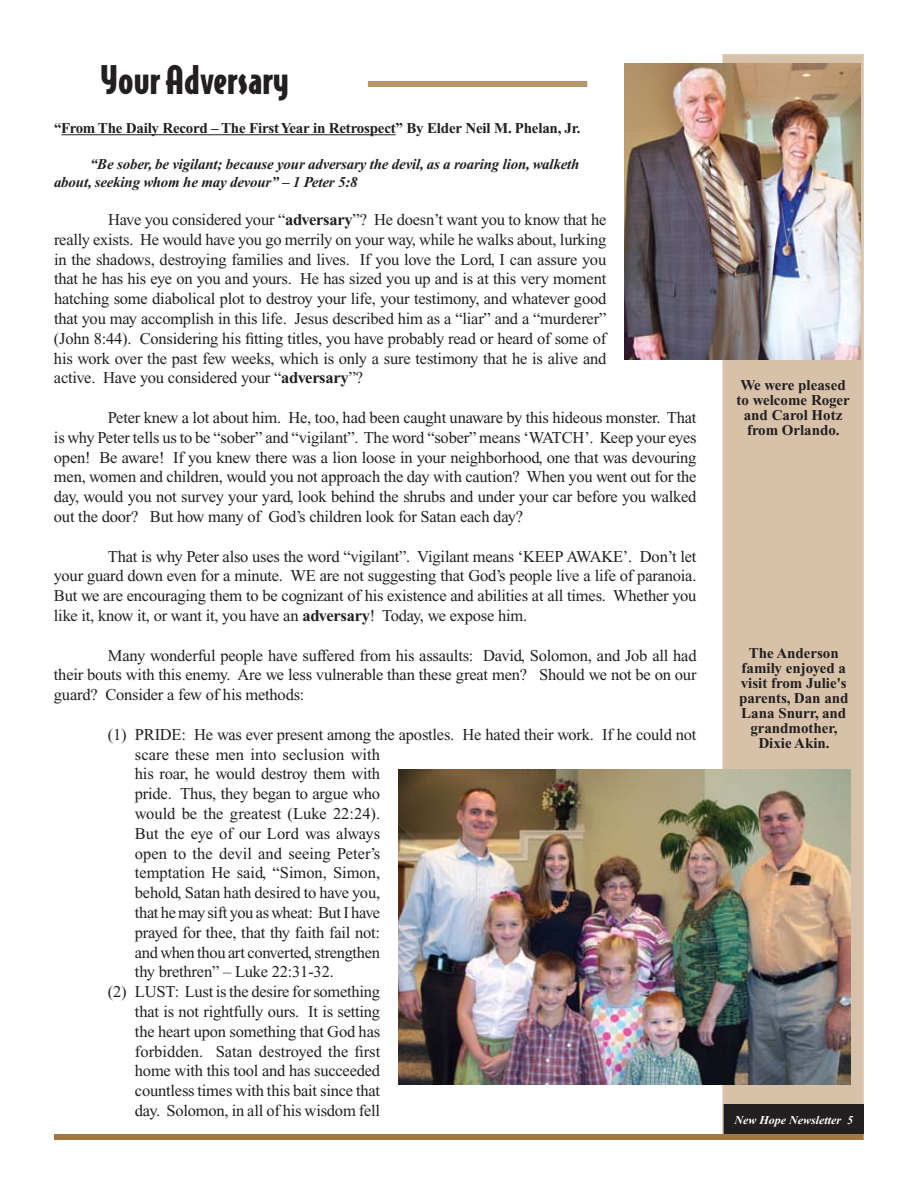
<style>
.page{position:relative;width:918px;height:1188px;background:#fff}
.page>*{position:absolute;margin:0;border:0;box-sizing:border-box;transform-origin:0 0}
.t1{font:37.5px "Bodega Sans Black Oldstyle";color:#231f20}
.t2{font:16.5px/19.8px "Times New Roman";letter-spacing:-.015em;color:#231f20;text-align:justify}
.t3{font:16.5px "Times New Roman";letter-spacing:.005em;color:#231f20}
.t4{font:700 15px/15px "Times New Roman";color:#231f20;text-align:center}
.t5{font:italic 700 15px/18px "Times New Roman";letter-spacing:-.015em;color:#231f20}
.t6{font:italic 700 12px "Times New Roman";color:#fff}
.s1{font-weight:700}
</style>
<div class="page">
<div style="left:54px;top:1134px;width:810px;height:6px;background:#a2763d"></div>
<hr style="left:61px;top:134px;width:335px;height:1px;background:#231f20">
<div style="left:722px;top:54px;width:142px;height:1080px;background:#d7c2a9;border:2px solid #dccab4"></div>
<div style="left:724px;top:1105px;width:139px;height:28px;background:#231f20"></div>
<div style="left:724px;top:1104px;width:140px;height:30px;border:2px solid #231f20"></div>
<img style="left:398px;top:770px;width:452px;height:314px">
<img style="left:624px;top:63px;width:237px;height:297px">
<div style="left:368px;top:81px;width:219px;height:6px;background:#b8966b"></div>
<h1 class="t1" style="left:100px;top:54px;width:190px">Your Adversary</h1>
<p class="t4" style="left:54px;top:121px;width:528px">“From The Daily Record – The First Year in Retrospect” By Elder Neil M. Phelan, Jr.</p>
<p class="t5" style="left:54px;top:155px;width:527px;text-indent:36px">“Be sober, be vigilant; because your adversary the devil, as a roaring lion, walketh about, seeking whom he may devour” – 1 Peter 5:8</p>
<p class="t2" style="left:54px;top:210px;width:554px;text-indent:54px">Have you considered your “<span class="s1">adversary</span>”? He doesn’t want you to know that he really exists. He would have you go merrily on your way, while he walks about, lurking in the shadows, destroying families and lives. If you love the Lord, I can assure you that he has his eye on you and yours. He has sized you up and is at this very moment hatching some diabolical plot to destroy your life, your testimony, and whatever good that you may accomplish in this life. Jesus described him as a “liar” and a “murderer” (John 8:44). Considering his fitting titles, you have probably read or heard of some of his work over the past few weeks, which is only a sure testimony that he is alive and active. Have you considered your “<span class="s1">adversary</span>”?</p>
<p class="t2" style="left:54px;top:408px;width:644px;text-indent:54px">Peter knew a lot about him. He, too, had been caught unaware by this hideous monster. That is why Peter tells us to be “sober” and “vigilant”. The word “sober” means ‘WATCH’. Keep your eyes open! Be aware! If you knew there was a lion loose in your neighborhood, one that was devouring men, women and children, would you not approach the day with caution? When you went out for the day, would you not survey your yard, look behind the shrubs and under your car before you walked out the door? But how many of God’s children look for Satan each day?</p>
<p class="t2" style="left:54px;top:546px;width:644px;text-indent:54px">That is why Peter also uses the word “vigilant”. Vigilant means ‘KEEP AWAKE’. Don’t let your guard down even for a minute. WE are not suggesting that God’s people live a life of paranoia.<br>But we are encouraging them to be cognizant of his existence and abilities at all times. Whether you like it, know it, or want it, you have an <span class="s1">adversary</span>! Today, we expose him.</p>
<p class="t2" style="left:54px;top:645px;width:644px;text-indent:54px">Many wonderful people have suffered from his assaults: David, Solomon, and Job all had their bouts with this enemy. Are we less vulnerable than these great men? Should we not be on our guard? Consider a few of his methods:</p>
<p class="t2" style="left:108px;top:724px;width:590px">(1) PRIDE: He was ever present among the apostles. He hated their work. If he could not</p>
<p class="t3" style="left:135px;top:745px;width:247px">scare these men into seclusion with</p>
<p class="t2" style="left:135px;top:764px;width:247px">his roar, he would destroy them with</p>
<p class="t2" style="left:135px;top:784px;width:247px">pride. Thus, they began to argue who</p>
<p class="t2" style="left:135px;top:804px;width:247px">would be the greatest (Luke 22:24).</p>
<p class="t2" style="left:135px;top:823px;width:247px">But the eye of our Lord was always</p>
<p class="t3" style="left:135px;top:844px;width:247px">open to the devil and seeing Peter’s</p>
<p class="t2" style="left:135px;top:863px;width:247px">temptation He said, “Simon, Simon,</p>
<p class="t2" style="left:135px;top:883px;width:247px">behold, Satan hath desired to have you,</p>
<p class="t2" style="left:135px;top:903px;width:247px">that he may sift you as wheat: But I have</p>
<p class="t2" style="left:135px;top:922px;width:247px">prayed for thee, that thy faith fail not:</p>
<p class="t2" style="left:135px;top:942px;width:247px">and when thou art converted, strengthen</p>
<p class="t2" style="left:135px;top:962px;width:200px">thy brethren” – Luke 22:31-32.</p>
<p class="t2" style="left:108px;top:982px;width:274px">(2) LUST: Lust is the desire for something</p>
<p class="t2" style="left:135px;top:1002px;width:247px">that is not rightfully ours. It is setting</p>
<p class="t2" style="left:135px;top:1021px;width:247px">the heart upon something that God has</p>
<p class="t2" style="left:135px;top:1041px;width:247px">forbidden. Satan destroyed the first</p>
<p class="t2" style="left:135px;top:1061px;width:247px">home with this tool and has succeeded</p>
<p class="t2" style="left:135px;top:1081px;width:247px">countless times with this bait since that</p>
<p class="t2" style="left:135px;top:1101px;width:247px">day. Solomon, in all of his wisdom fell</p>
<p class="t4" style="left:736px;top:377px;width:115px">We were pleased to welcome Roger and Carol Hotz from Orlando.</p>
<p class="t4" style="left:739px;top:646px;width:111px">The Anderson family enjoyed a visit from Julie's parents, Dan and<br>Lana Snurr, and grandmother,<br>Dixie Akin.</p>
<p class="t6" style="left:734px;top:1113px;width:120px">New Hope Newsletter 5</p>
</div>
